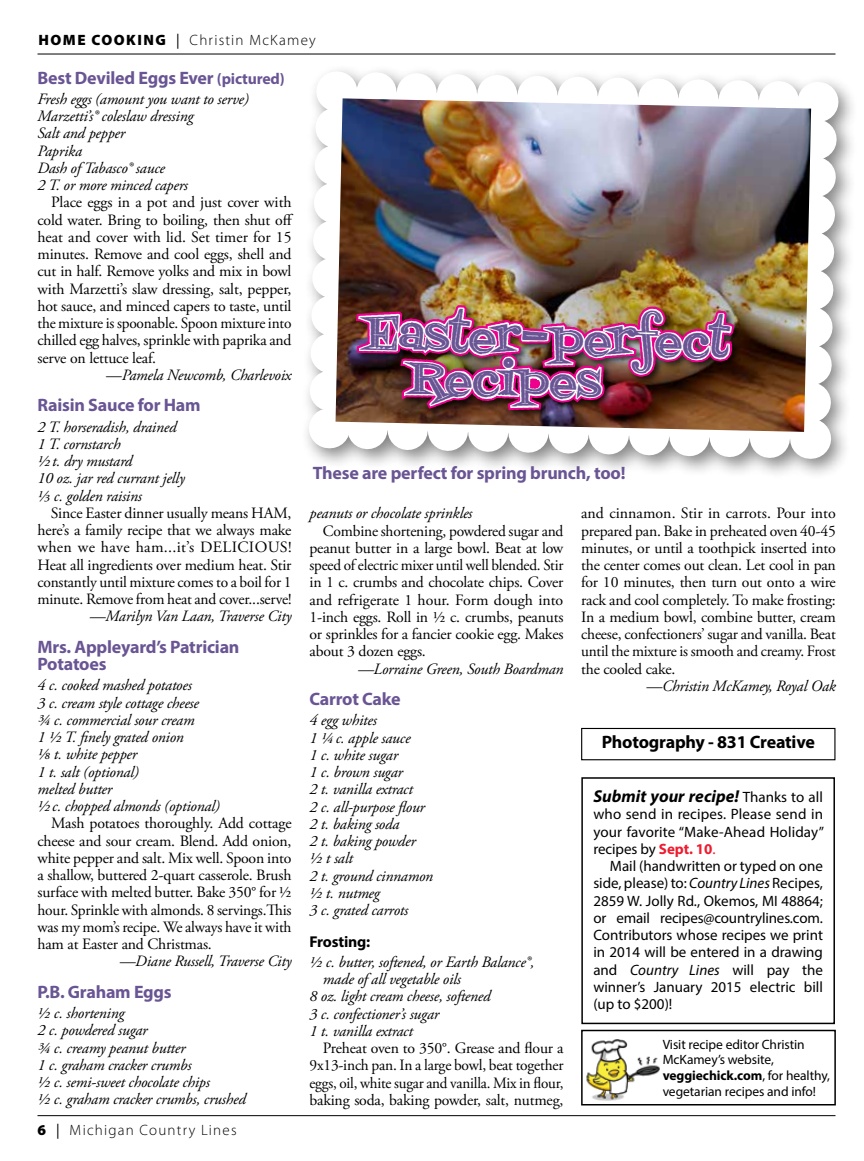
<style>
.page{position:relative;width:864px;height:1161px;background:#fff}
.page>*{position:absolute;margin:0;border:0;box-sizing:border-box;transform-origin:0 0}
.t1{font:48.6px/43px "Fontdinerdotcom Jazz Dark";color:#6a5594}
.t2{font:700 18px/17.2px "Myriad Pro";letter-spacing:-.01em;color:#6a5594}
.t3{font:700 18px "Myriad Pro";letter-spacing:-.01em;color:#000}
.t4{font:italic 700 17.25px "Myriad Pro";color:#000}
.t5{font:15.75px/17.2px "Adobe Garamond Pro";letter-spacing:-.01em;color:#000;text-align:justify}
.t6{font:italic 15.75px/17.2px "Adobe Garamond Pro";letter-spacing:-.01em;color:#000}
.t7{font:700 15.75px "Myriad Pro";color:#000}
.t8{font:15px/17.2px "Myriad Pro";color:#000;text-align:justify}
.t9{font:300 15px "Myriad Pro";letter-spacing:.08em;color:#000}
.t10{font:900 15px "Myriad Pro";color:#000}
.t11{font:13.5px/15.8px "Myriad Pro";letter-spacing:-.005em;color:#000}
.s1{font-weight:900}
.s2{font-weight:400}
.s3{font-size:15.75px}
.s4{font-style:normal}
.s5{font-weight:400;font-style:normal;font-size:15px}
.s6{font-weight:700;color:#ed1c2e}
.s7{color:#ed1c2e}
.s8{font-style:italic}
.s9{font-weight:700}
</style>
<div class="page">
<hr style="left:38px;top:1115px;width:798px;height:1px;background:#000">
<hr style="left:38px;top:54px;width:798px;height:1px;background:#000">
<div style="left:301px;top:64px;width:558px;height:416px;background:#000;opacity:.48"></div>
<div style="left:581px;top:728px;width:255px;height:32px;border:1px solid #000"></div>
<div style="left:581px;top:1030px;width:255px;height:76px;border:2px solid #000"></div>
<img style="left:586px;top:1039px;width:74px;height:62px">
<div style="left:581px;top:777px;width:254px;height:247px;border:2px solid #000"></div>
<img style="left:306px;top:53px;width:535px;height:427px">
<p class="t10" style="left:38px;top:29px;width:65px">HOME COO</p>
<p class="t9" style="left:126px;top:31px;width:191px"><span class="s1">KING</span> <span class="s2">|</span> Christin McKamey</p>
<p class="t2" style="left:38px;top:68px;width:249px">Best Deviled Eggs Ever <span class="s3">(pictured)</span></p>
<p class="t6" style="left:38px;top:91px;width:213px">Fresh eggs (amount you want to serve)<br>Marzetti’s® coleslaw dressing<br>Salt and pepper<br>Paprika<br>Dash of Tabasco® sauce<br>2 T. or more minced capers</p>
<p class="t5" style="left:51px;top:194px;width:242px">Place eggs in a pot and just cover with</p>
<p class="t5" style="left:38px;top:212px;width:257px">cold water. Bring to boiling, then shut off</p>
<p class="t5" style="left:38px;top:229px;width:256px">heat and cover with lid. Set timer for 15</p>
<p class="t5" style="left:38px;top:246px;width:255px">minutes. Remove and cool eggs, shell and</p>
<p class="t5" style="left:38px;top:263px;width:256px">cut in half. Remove yolks and mix in bowl</p>
<p class="t5" style="left:38px;top:281px;width:255px">with Marzetti’s slaw dressing, salt, pepper,</p>
<p class="t5" style="left:38px;top:298px;width:256px">hot sauce, and minced capers to taste, until</p>
<p class="t5" style="left:38px;top:315px;width:255px">the mixture is spoonable. Spoon mixture into</p>
<p class="t5" style="left:38px;top:332px;width:256px">chilled egg halves, sprinkle with paprika and</p>
<p class="t5" style="left:38px;top:350px;width:120px">serve on lettuce leaf.</p>
<p class="t6" style="left:106px;top:367px;width:187px"><span class="s4">—</span>Pamela Newcomb, Charlevoix</p>
<p class="t2" style="left:38px;top:396px;width:165px">Raisin Sauce for Ham</p>
<p class="t6" style="left:38px;top:419px;width:149px">2 T. horseradish, drained<br>1 T. cornstarch<br>1/2 t. dry mustard<br>10 oz. jar red currant jelly<br>1/3 c. golden raisins</p>
<p class="t5" style="left:38px;top:505px;width:256px;text-indent:13px">Since Easter dinner usually means HAM, here’s a family recipe that we always make when we have ham...it’s DELICIOUS!<br>Heat all ingredients over medium heat. Stir constantly until mixture comes to a boil for 1 minute. Remove from heat and cover...serve!</p>
<p class="t6" style="left:90px;top:608px;width:203px">—Marilyn Van Laan, Traverse City</p>
<p class="t2" style="left:38px;top:638px;width:204px">Mrs. Appleyard’s Patrician<br>Potatoes</p>
<p class="t6" style="left:38px;top:677px;width:184px">4 c. cooked mashed potatoes<br>3 c. cream style cottage cheese<br>3/4 c. commercial sour cream<br>1 1/2 T. finely grated onion<br>1/8 t. white pepper<br>1 t. salt (optional)<br>melted butter<br>1/2 c. chopped almonds (optional)</p>
<p class="t5" style="left:38px;top:815px;width:256px;text-indent:14px">Mash potatoes thoroughly. Add cottage cheese and sour cream. Blend. Add onion, white pepper and salt. Mix well. Spoon into a shallow, buttered 2-quart casserole. Brush surface with melted butter. Bake 350° for 1/2 hour. Sprinkle with almonds. 8 servings.This was my mom’s recipe. We always have it with ham at Easter and Christmas.</p>
<p class="t6" style="left:120px;top:953px;width:173px">—Diane Russell, Traverse City</p>
<p class="t2" style="left:38px;top:983px;width:136px">P.B. Graham Eggs</p>
<p class="t6" style="left:38px;top:1005px;width:210px">1/2 c. shortening<br>2 c. powdered sugar<br>3/4 c. creamy peanut butter<br>1 c. graham cracker crumbs<br>1/2 c. semi-sweet chocolate chips<br>1/2 c. graham cracker crumbs, crushed</p>
<p class="t9" style="left:38px;top:1121px;width:201px"><span class="s1">6</span> <span class="s2">|</span> Michigan Country Lines</p>
<h1 class="t1" style="left:409px;top:315px;width:322px;text-indent:-45px;rotate:1deg">Easter-perfect<br>Recipes</h1>
<p class="t2" style="left:313px;top:463px;width:314px">These are perfect for spring brunch, too!</p>
<p class="t6" style="left:309px;top:505px;width:164px">peanuts or chocolate sprinkles</p>
<p class="t5" style="left:309px;top:522px;width:256px;text-indent:14px">Combine shortening, powdered sugar and peanut butter in a large bowl. Beat at low speed of electric mixer until well blended. Stir in 1 c. crumbs and chocolate chips. Cover and refrigerate 1 hour. Form dough into 1-inch eggs. Roll in 1/2 c. crumbs, peanuts or sprinkles for a fancier cookie egg. Makes about 3 dozen eggs.</p>
<p class="t6" style="left:358px;top:660px;width:207px">—Lorraine Green, South Boardman</p>
<p class="t2" style="left:309px;top:690px;width:93px">Carrot Cake</p>
<p class="t6" style="left:309px;top:712px;width:125px">4 egg whites<br>1 1/4 c. apple sauce<br>1 c. white sugar<br>1 c. brown sugar<br>2 t. vanilla extract<br>2 c. all-purpose flour<br>2 t. baking soda<br>2 t. baking powder<br>1/2 t salt<br>2 t. ground cinnamon<br>1/2 t. nutmeg<br>3 c. grated carrots</p>
<p class="t7" style="left:309px;top:931px;width:62px">Frosting:</p>
<p class="t6" style="left:309px;top:954px;width:226px">1/2 c. butter, softened, or Earth Balance®,</p>
<p class="t6" style="left:323px;top:971px;width:140px">made of all vegetable oils</p>
<p class="t6" style="left:309px;top:988px;width:183px">8 oz. light cream cheese, softened</p>
<p class="t6" style="left:309px;top:1005px;width:131px">3 c. confectioner’s sugar</p>
<p class="t6" style="left:309px;top:1023px;width:105px">1 t. vanilla extract</p>
<p class="t5" style="left:309px;top:1040px;width:256px;text-indent:13px">Preheat oven to 350°. Grease and flour a 9x13-inch pan. In a large bowl, beat together eggs, oil, white sugar and vanilla. Mix in flour, baking soda, baking powder, salt, nutmeg,</p>
<p class="t5" style="left:581px;top:505px;width:256px">and cinnamon. Stir in carrots. Pour into prepared pan. Bake in preheated oven 40-45 minutes, or until a toothpick inserted into the center comes out clean. Let cool in pan for 10 minutes, then turn out onto a wire rack and cool completely. To make frosting:<br>In a medium bowl, combine butter, cream cheese, confectioners’ sugar and vanilla. Beat until the mixture is smooth and creamy. Frost the cooled cake.</p>
<p class="t6" style="left:647px;top:678px;width:191px">—Christin McKamey, Royal Oak</p>
<p class="t3" style="left:602px;top:730px;width:215px">Photography - 831 Creative</p>
<p class="t4" style="left:593px;top:785px;width:231px">Submit your recipe! <span class="s5">Thanks to all</span></p>
<p class="t8" style="left:593px;top:806px;width:232px">who send in recipes. Please send in your favorite “Make-Ahead Holiday” recipes by <span class="s6">Sept. 10</span><span class="s7">.</span></p>
<p class="t8" style="left:593px;top:857px;width:231px;text-indent:16px">Mail (handwritten or typed on one side, please) to: <span class="s8">Country Lines</span> Recipes, 2859 W. Jolly Rd., Okemos, MI 48864; or email recipes@countrylines.com.<br>Contributors whose recipes we print in 2014 will be entered in a drawing and <span class="s8">Country Lines</span> will pay the winner’s January 2015 electric bill (up to $200)!</p>
<p class="t11" style="left:663px;top:1036px;width:169px">Visit recipe editor Christin<br>McKamey’s website, <span class="s9">veggiechick.com</span>, for healthy, vegetarian recipes and info!</p>
</div>
